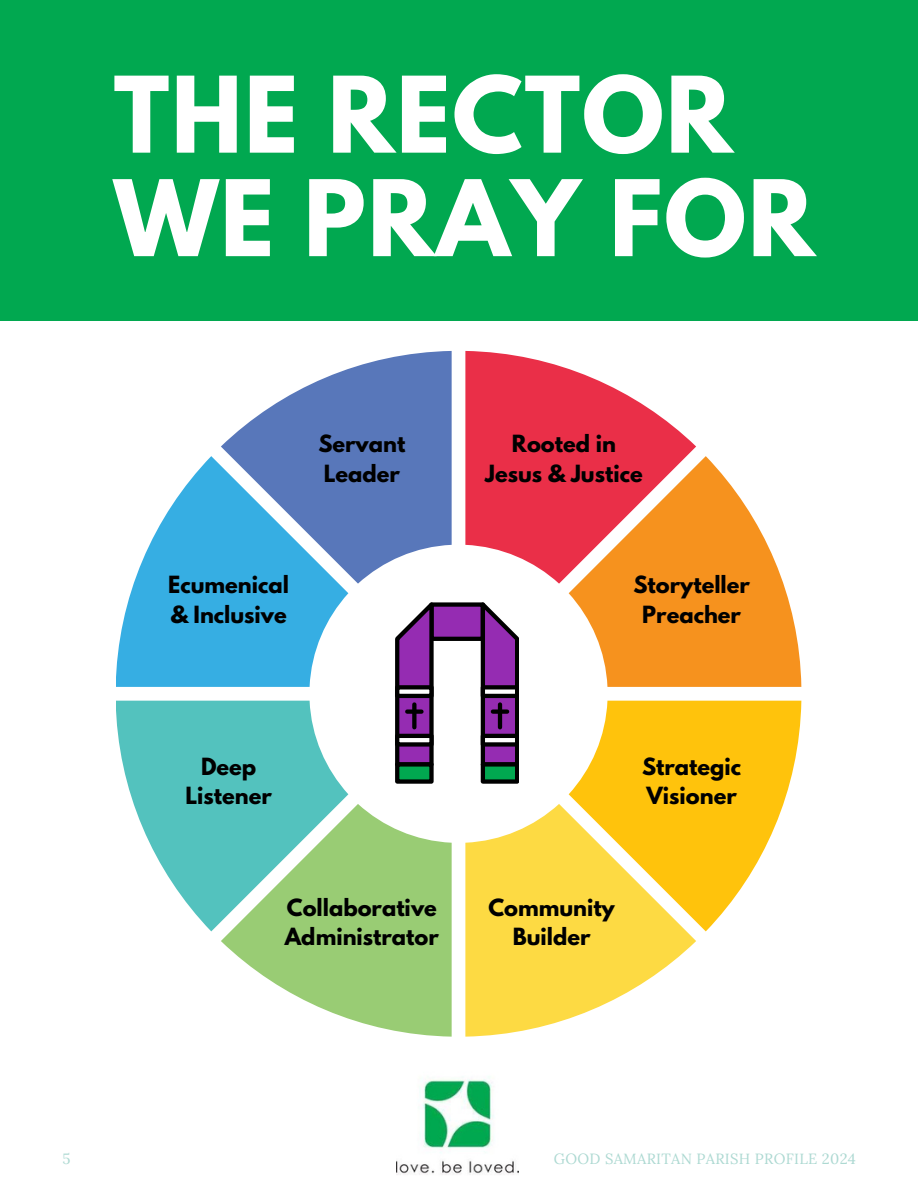
<style>
.page{position:relative;width:918px;height:1188px;background:#fff}
.page>*{position:absolute;margin:0;border:0;box-sizing:border-box;transform-origin:0 0}
.t1{font:700 93.45px/103.5px "League Spartan";letter-spacing:.02em;color:#fff}
.t2{font:700 21px/29.2px "League Spartan";color:#000}
.t3{font:14.85px "Lora";letter-spacing:.02em;color:#add9d2}
</style>
<div class="page">
<div style="left:0;top:0;width:918px;height:320px;background:#01a850"></div>
<img style="left:396px;top:1076px;width:123px;height:99px">
<div style="left:431px;top:605px;width:52px;height:34px;background:#952cb2"></div>
<div style="left:429px;top:602px;width:56px;height:39px;border:4px solid #000"></div>
<svg style="left:477px;top:602px;width:42px;height:167px"></svg>
<div style="left:483px;top:764px;width:34px;height:18px;background:#01a850"></div>
<div style="left:481px;top:762px;width:38px;height:21px;border:4px solid #000"></div>
<div style="left:483px;top:736px;width:34px;height:8px;background:#fff"></div>
<div style="left:481px;top:734px;width:38px;height:13px;border:4px solid #000"></div>
<div style="left:483px;top:687px;width:34px;height:9px;background:#fff"></div>
<div style="left:481px;top:685px;width:38px;height:13px;border:4px solid #000"></div>
<hr style="left:498px;top:704px;width:4px;height:23px;background:#000">
<div style="left:493px;top:709px;width:14px;height:5px;background:#000"></div>
<svg style="left:395px;top:602px;width:43px;height:160px"></svg>
<div style="left:397px;top:764px;width:34px;height:18px;background:#01a850"></div>
<div style="left:395px;top:762px;width:39px;height:21px;border:4px solid #000"></div>
<div style="left:397px;top:736px;width:34px;height:8px;background:#fff"></div>
<div style="left:395px;top:734px;width:39px;height:13px;border:4px solid #000"></div>
<div style="left:397px;top:687px;width:34px;height:9px;background:#fff"></div>
<div style="left:395px;top:685px;width:39px;height:13px;border:4px solid #000"></div>
<div style="left:412px;top:704px;width:5px;height:23px;background:#000"></div>
<div style="left:407px;top:709px;width:15px;height:5px;background:#000"></div>
<svg style="left:116px;top:456px;width:232px;height:231px;fill:#36aee3"></svg>
<svg style="left:116px;top:701px;width:232px;height:230px;fill:#53c2be"></svg>
<svg style="left:465px;top:804px;width:231px;height:232px;fill:#fdda43"></svg>
<svg style="left:221px;top:804px;width:231px;height:232px;fill:#99cc74"></svg>
<svg style="left:569px;top:456px;width:232px;height:231px;fill:#f6921e"></svg>
<svg style="left:569px;top:701px;width:232px;height:230px;fill:#ffc30c"></svg>
<svg style="left:465px;top:351px;width:231px;height:233px;fill:#ea2f48"></svg>
<svg style="left:221px;top:351px;width:231px;height:233px;fill:#5877ba"></svg>
<h2 class="t1" style="left:114px;top:75px;width:703px">THE RECTOR<br>WE PRAY FOR</h2>
<h2 class="t2" style="left:318px;top:432px;width:88px">Servant<br>Leader</h2>
<h2 class="t2" style="left:168px;top:573px;width:122px">Ecumenical &amp; Inclusive</h2>
<p class="t2" style="left:485px;top:432px;width:159px;text-align:center">Rooted in<br>Jesus &amp; Justice</p>
<h2 class="t2" style="left:633px;top:573px;width:118px;text-align:center">Storyteller<br>Preacher</h2>
<h2 class="t2" style="left:185px;top:754px;width:88px;text-align:center">Deep<br>Listener</h2>
<h2 class="t2" style="left:285px;top:895px;width:156px">Collaborative<br>Administrator</h2>
<h2 class="t2" style="left:642px;top:754px;width:101px">Strategic<br>Visioner</h2>
<p class="t2" style="left:488px;top:895px;width:128px;text-align:center">Community<br>Builder</p>
<p class="t3" style="left:63px;top:1149px;width:10px">5</p>
<h2 class="t3" style="left:554px;top:1149px;width:303px">GOOD SAMARITAN PARISH PROFILE 2024</h2>
</div>
